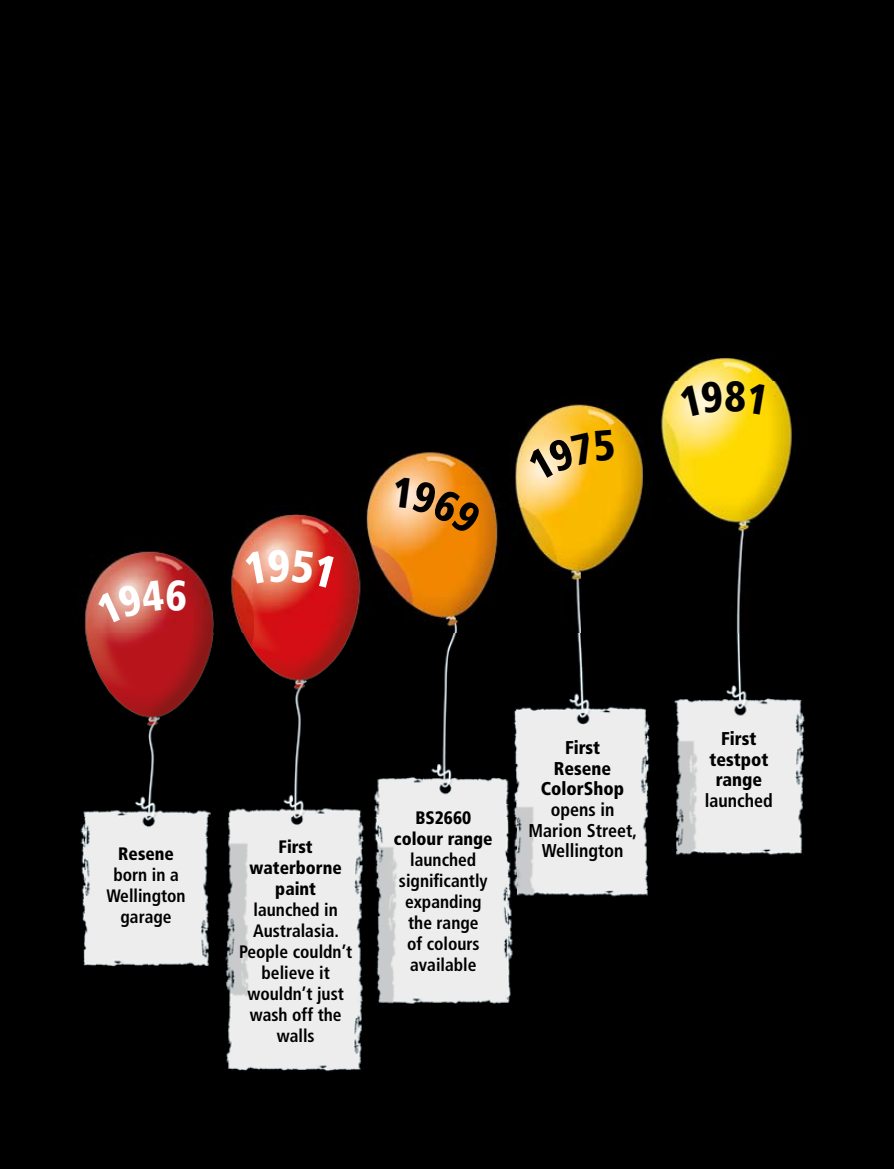
<style>
.page{position:relative;width:894px;height:1169px;background:#fff}
.page>*{position:absolute;margin:0;border:0;box-sizing:border-box;transform-origin:0 0}
.t1{font:700 condensed 18.6px/20.7px "Frutiger";color:#000;text-align:center}
.t2{font:900 condensed 18.6px/20.7px "Frutiger";color:#000;text-align:center}
.t3{font:700 condensed 18px/21px "Frutiger";color:#000;text-align:center}
.t4{font:900 condensed 18px/21px "Frutiger";color:#000;text-align:center}
</style>
<div class="page">
<div style="left:0;top:0;width:893px;height:1168px;background:#000"></div>
<img style="left:84px;top:357px;width:721px;height:459px">
<img style="left:80px;top:633px;width:17px;height:333px">
<img style="left:97px;top:816px;width:706px;height:256px">
<svg style="left:392px;top:477px;width:90px;height:58px;background:#f4a951"></svg>
<svg style="left:679px;top:381px;width:85px;height:36px;background:#fee675"></svg>
<svg style="left:526px;top:430px;width:88px;height:51px;background:#fbce5c"></svg>
<svg style="left:244px;top:549px;width:89px;height:38px;background:#e57965"></svg>
<svg style="left:95px;top:579px;width:91px;height:46px;background:#d26e65"></svg>
<p class="t4" style="left:118px;top:842px;width:57px">Resene</p>
<p class="t3" style="left:106px;top:864px;width:81px">born in a<br>Wellington garage</p>
<p class="t4" style="left:249px;top:836px;width:94px">First waterborne paint</p>
<p class="t3" style="left:239px;top:899px;width:115px">launched in<br>Australasia.<br>People couldn’t believe it wouldn’t just wash off the walls</p>
<p class="t4" style="left:394px;top:807px;width:100px">BS2660 colour range</p>
<p class="t3" style="left:399px;top:849px;width:90px">launched significantly expanding the range of colours available</p>
<p class="t2" style="left:541px;top:737px;width:85px">First<br>Resene<br>ColorShop</p>
<p class="t1" style="left:528px;top:799px;width:110px">opens in<br>Marion Street,<br>Wellington</p>
<p class="t2" style="left:709px;top:727px;width:60px">First testpot range</p>
<p class="t1" style="left:704px;top:789px;width:69px">launched</p>
</div>
